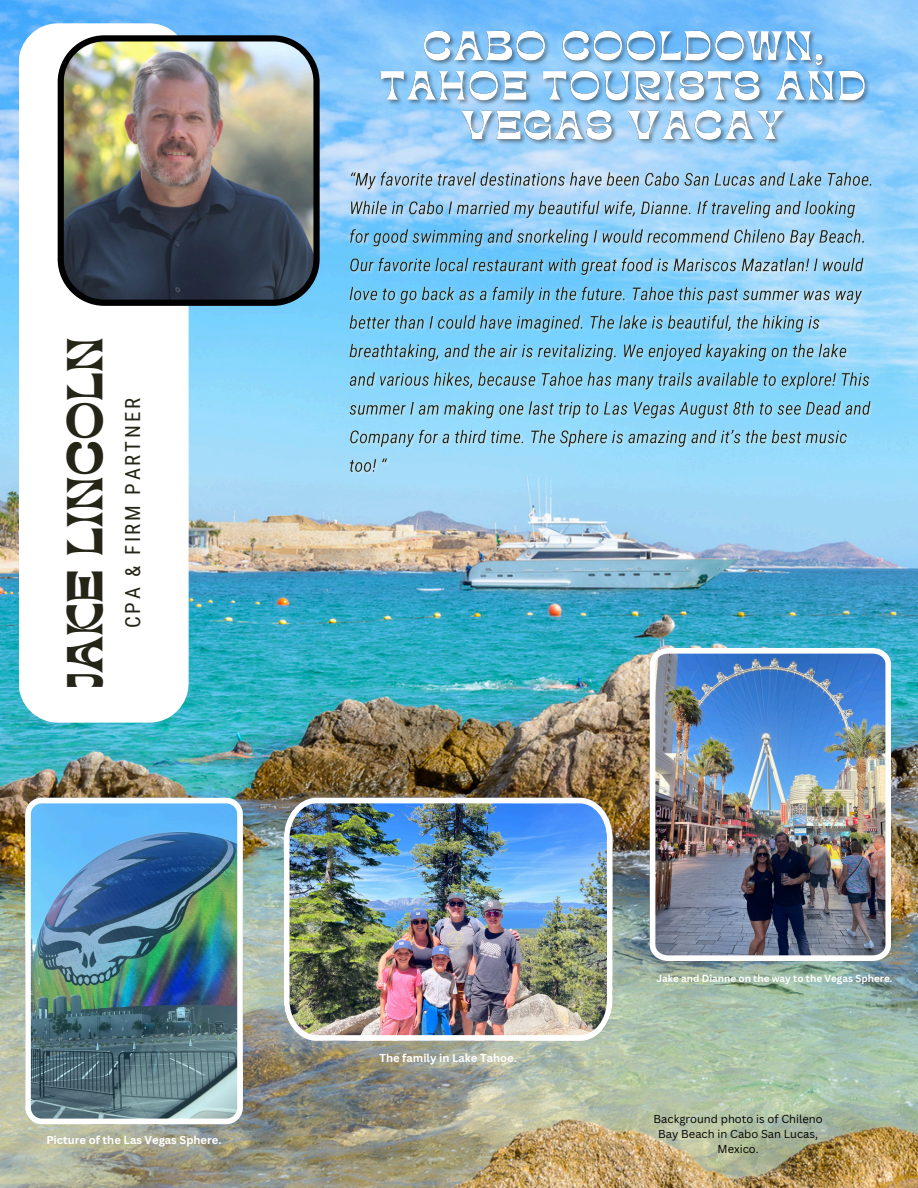
<style>
.page{position:relative;width:918px;height:1188px;background:#fff}
.page>*{position:absolute;margin:0;border:0;box-sizing:border-box;transform-origin:0 0}
.t1{font:35.25px "TANKINDRED Display";color:#242516}
.t2{font:20.7px "Roboto Condensed";letter-spacing:.135em;color:#242516}
.t3{font:11.25px/15px "Canva Sans";color:#000;text-align:center}
.t4{font:700 11.25px "Canva Sans";color:#fff}
.t5{font:700 9.9px "Canva Sans";color:#fff}
</style>
<div class="page">
<img style="left:0;top:0;width:918px;height:1188px">
<div style="left:19px;top:23px;width:170px;height:700px;background:#fff;border-radius:39px"></div>
<img style="left:58px;top:35px;width:262px;height:271px">
<img style="left:25px;top:798px;width:217px;height:326px">
<img style="left:650px;top:648px;width:241px;height:313px">
<img style="left:284px;top:798px;width:328px;height:243px">
<img style="left:377px;top:28px;width:497px;height:124px">
<img style="left:347px;top:169px;width:531px;height:310px">
<p class="t1" style="left:65px;top:688px;width:353px;rotate:-90deg">JAKE LINCOLN</p>
<p class="t2" style="left:121px;top:628px;width:231px;rotate:-90deg">CPA &amp; FIRM PARTNER</p>
<h6 class="t4" style="left:46px;top:1132px;width:177px">Picture of the Las Vegas Sphere.</h6>
<h5 class="t4" style="left:379px;top:1050px;width:139px">The family in Lake Tahoe.</h5>
<p class="t5" style="left:657px;top:972px;width:238px">Jake and Dianne on the way to the Vegas Sphere.</p>
<h5 class="t3" style="left:654px;top:1111px;width:171px">Background photo is of Chileno<br>Bay Beach in Cabo San Lucas,<br>Mexico.</h5>
</div>
